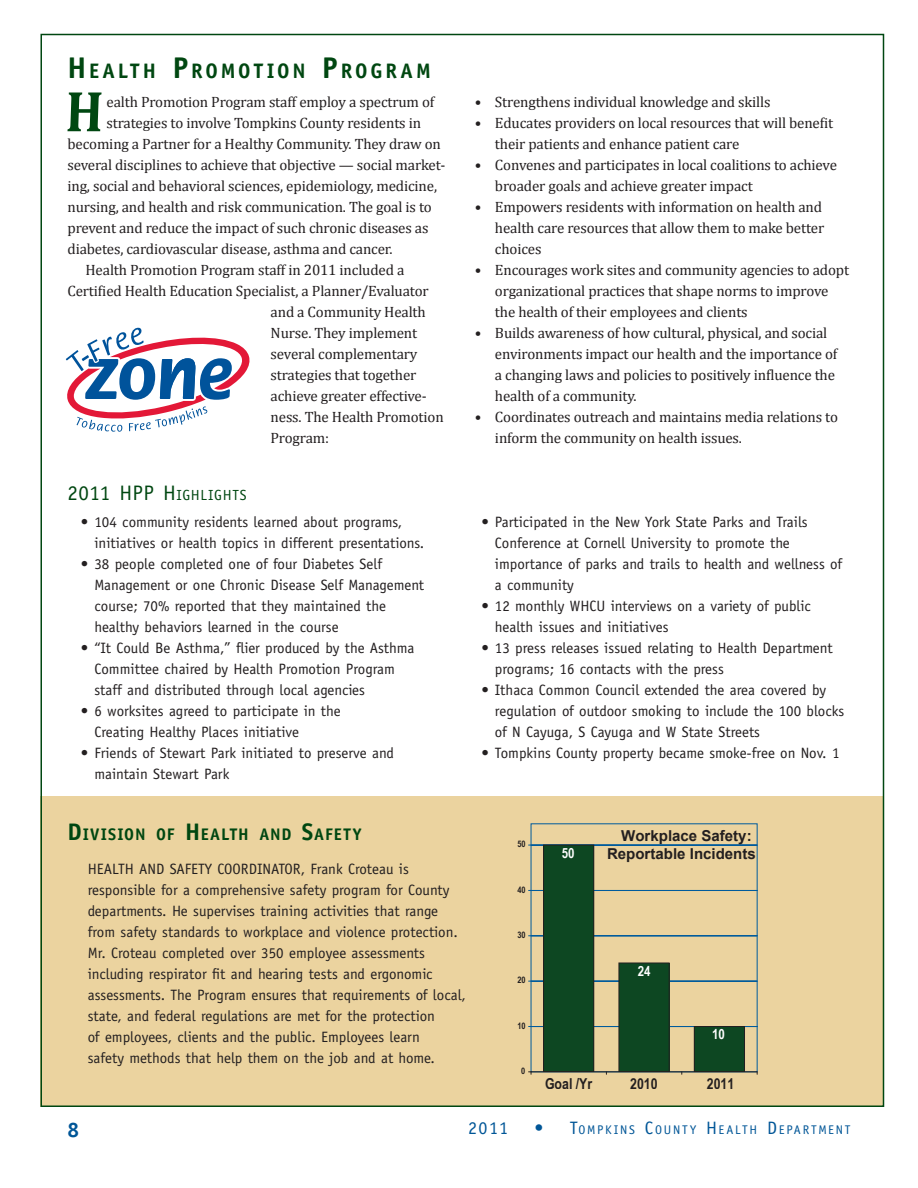
<style>
.page{position:relative;width:918px;height:1188px;background:#fff}
.page>*{position:absolute;margin:0;border:0;box-sizing:border-box;transform-origin:0 0}
.t1{font:700 58.2px "Cambria";color:#004711;scale:.9 1}
.t2{font:700 21px "Officina Sans";letter-spacing:.135em;color:#004711}
.t3{font:700 21px "Officina Sans";color:#005697}
.t4{font:18px "Officina Sans";color:#005697}
.t5{font:700 16.8px "Officina Sans";letter-spacing:.065em;color:#004711}
.t6{font:15px/21px "Officina Sans";color:#231f20}
.t7{font:15px/21px "Cambria";letter-spacing:-.01em;color:#231f20}
.t8{font:700 15px "Arial";color:#231f20}
.t9{font:700 15px "Arial Narrow";color:#231f20}
.t10{font:14.7px "Officina Sans";letter-spacing:.04em;color:#004711}
.t11{font:700 14.1px "Arial Narrow";color:#fff}
.t12{font:12.6px "Officina Sans";letter-spacing:.135em;color:#005697}
.t13{font:700 9px "Arial Narrow";color:#231f20}
.s1{font-size:30px}
.s2{font-size:21px}
.s3{font-size:24px}
.s4{font-size:18px}
</style>
<div class="page">
<div style="left:40px;top:796px;width:844px;height:311px;background:#ebd39f"></div>
<svg style="left:65px;top:327px;width:185px;height:105px"></svg>
<hr style="left:531px;top:1027px;width:226px;height:1px;background:#005b9c">
<hr style="left:531px;top:1026px;width:226px;height:1px;background:#005b9c">
<hr style="left:531px;top:981px;width:226px;height:1px;background:#005b9c">
<hr style="left:531px;top:936px;width:226px;height:1px;background:#005b9c">
<hr style="left:531px;top:890px;width:226px;height:1px;background:#005b9c">
<hr style="left:531px;top:845px;width:226px;height:1px;background:#005b9c">
<div style="left:544px;top:845px;width:50px;height:227px;background:#0d4722"></div>
<div style="left:543px;top:845px;width:51px;height:227px;border:1px solid #231f20"></div>
<div style="left:619px;top:963px;width:50px;height:109px;background:#0d4722"></div>
<div style="left:619px;top:963px;width:50px;height:109px;border:1px solid #231f20"></div>
<div style="left:694px;top:1027px;width:51px;height:45px;background:#0d4722"></div>
<div style="left:694px;top:1026px;width:51px;height:46px;border:1px solid #231f20"></div>
<hr style="left:531px;top:1072px;width:226px;height:1px;background:#231f20">
<h2 class="t2" style="left:68px;top:57px;width:365px"><span class="s1">H</span>EALTH <span class="s1">P</span> ROMOTION <span class="s1">P</span> ROGRAM</h2>
<h1 class="t1" style="left:65px;top:76px;width:46px">H</h1>
<p class="t7" style="left:107px;top:92px;width:329px">ealth Promotion Program staff employ a spectrum of</p>
<p class="t7" style="left:107px;top:113px;width:316px">strategies to involve Tompkins County residents in</p>
<p class="t7" style="left:67px;top:134px;width:375px">becoming a Partner for a Healthy Community. They draw on</p>
<p class="t7" style="left:67px;top:155px;width:380px">several disciplines to achieve that objective — social market-</p>
<p class="t7" style="left:67px;top:176px;width:371px">ing, social and behavioral sciences, epidemiology, medicine,</p>
<p class="t7" style="left:67px;top:197px;width:366px">nursing, and health and risk communication. The goal is to</p>
<p class="t7" style="left:67px;top:218px;width:363px">prevent and reduce the impact of such chronic diseases as</p>
<p class="t7" style="left:67px;top:239px;width:327px">diabetes, cardiovascular disease, asthma and cancer.</p>
<p class="t7" style="left:86px;top:260px;width:320px">Health Promotion Program staff in 2011 included a</p>
<p class="t7" style="left:67px;top:281px;width:363px">Certified Health Education Specialist, a Planner/Evaluator</p>
<p class="t7" style="left:271px;top:302px;width:157px">and a Community Health</p>
<p class="t7" style="left:271px;top:323px;width:148px">Nurse. They implement</p>
<p class="t7" style="left:271px;top:344px;width:148px">several complementary</p>
<p class="t7" style="left:271px;top:365px;width:147px">strategies that together</p>
<p class="t7" style="left:271px;top:386px;width:158px">achieve greater effective-</p>
<p class="t7" style="left:271px;top:407px;width:175px">ness. The Health Promotion</p>
<p class="t7" style="left:271px;top:428px;width:60px">Program:</p>
<p class="t10" style="left:67px;top:487px;width:181px"><span class="s2">2011 HPP H</span>IGH LIGHTS</p>
<p class="t6" style="left:94px;top:512px;width:329px;text-indent:-14px">• 104 community residents learned about programs, initiatives or health topics in different presentations.</p>
<p class="t6" style="left:94px;top:554px;width:331px;text-indent:-14px">• 38 people completed one of four Diabetes Self Management or one Chronic Disease Self Management course; 70% reported that they maintained the healthy behaviors learned in the course</p>
<p class="t6" style="left:94px;top:638px;width:321px;text-indent:-14px">• “It Could Be Asthma,” flier produced by the Asthma<br>Committee chaired by Health Promotion Program staff and distributed through local agencies</p>
<p class="t6" style="left:94px;top:701px;width:248px;text-indent:-14px">• 6 worksites agreed to participate in the<br>Creating Healthy Places initiative</p>
<p class="t6" style="left:94px;top:743px;width:301px;text-indent:-14px">• Friends of Stewart Park initiated to preserve and maintain Stewart Park</p>
<p class="t7" style="left:475px;top:92px;width:297px">• Strengthens individual knowledge and skills</p>
<p class="t7" style="left:495px;top:113px;width:340px;text-indent:-20px">• Educates providers on local resources that will benefit their patients and enhance patient care</p>
<p class="t7" style="left:495px;top:155px;width:344px;text-indent:-20px">• Convenes and participates in local coalitions to achieve broader goals and achieve greater impact</p>
<p class="t7" style="left:495px;top:197px;width:331px;text-indent:-20px">• Empowers residents with information on health and health care resources that allow them to make better choices</p>
<p class="t7" style="left:495px;top:260px;width:356px;text-indent:-20px">• Encourages work sites and community agencies to adopt organizational practices that shape norms to improve the health of their employees and clients</p>
<p class="t7" style="left:495px;top:323px;width:344px;text-indent:-20px">• Builds awareness of how cultural, physical, and social environments impact our health and the importance of a changing laws and policies to positively influence the health of a community.</p>
<p class="t7" style="left:495px;top:407px;width:345px;text-indent:-20px">• Coordinates outreach and maintains media relations to inform the community on health issues.</p>
<p class="t6" style="left:495px;top:512px;width:349px;text-indent:-14px">• Participated in the New York State Parks and Trails Conference at Cornell University to promote the importance of parks and trails to health and wellness of a community</p>
<p class="t6" style="left:495px;top:596px;width:317px;text-indent:-14px">• 12 monthly WHCU interviews on a variety of public health issues and initiatives</p>
<p class="t6" style="left:495px;top:638px;width:339px;text-indent:-14px">• 13 press releases issued relating to Health Department programs; 16 contacts with the press</p>
<p class="t6" style="left:495px;top:680px;width:351px;text-indent:-14px">• Ithaca Common Council extended the area covered by regulation of outdoor smoking to include the 100 blocks of N Cayuga, S Cayuga and W State Streets</p>
<p class="t6" style="left:481px;top:743px;width:360px">• Tompkins County property became smoke-free on Nov. 1</p>
<p class="t5" style="left:68px;top:823px;width:295px"><span class="s3">D</span>IVISION OF <span class="s3">H</span>EALTH AND <span class="s3">S</span>AFETY</p>
<p class="t6" style="left:88px;top:859px;width:97px">Health and Safety</p>
<p class="t6" style="left:217px;top:859px;width:16px">Coordi</p>
<p class="t6" style="left:263px;top:859px;width:17px">nator</p>
<p class="t6" style="left:88px;top:859px;width:380px;text-indent:213px">, Frank Croteau is responsible for a comprehensive safety program for County departments. He supervises training activities that range from safety standards to workplace and violence protection.<br>Mr. Croteau completed over 350 employee assessments including respirator fit and hearing tests and ergonomic assessments. The Program ensures that requirements of local, state, and federal regulations are met for the protection<br>of employees, clients and the public. Employees learn<br>safety methods that help them on the job and at home.</p>
<p class="t13" style="left:517px;top:837px;width:10px">50</p>
<p class="t13" style="left:517px;top:883px;width:10px">40</p>
<p class="t13" style="left:517px;top:928px;width:10px">30</p>
<p class="t13" style="left:517px;top:973px;width:10px">20</p>
<p class="t13" style="left:517px;top:1019px;width:10px">10</p>
<p class="t13" style="left:521px;top:1064px;width:6px">0</p>
<p class="t8" style="left:621px;top:826px;width:132px">Workplace Safety:</p>
<p class="t11" style="left:562px;top:842px;width:14px">50</p>
<p class="t8" style="left:607px;top:844px;width:150px">Reportable Incidents</p>
<p class="t11" style="left:638px;top:960px;width:14px">24</p>
<p class="t11" style="left:712px;top:1023px;width:14px">10</p>
<p class="t9" style="left:545px;top:1072px;width:49px">Goal /Yr</p>
<p class="t9" style="left:630px;top:1072px;width:29px">2010</p>
<p class="t9" style="left:707px;top:1072px;width:29px">2011</p>
<h2 class="t3" style="left:68px;top:1117px;width:13px">8</h2>
<p class="t4" style="left:468px;top:1117px;width:41px">2011</p>
<p class="t12" style="left:534px;top:1122px;width:316px"><span class="s4">• T</span>OMPKINS <span class="s4">C</span>OUNT Y <span class="s4">H</span>EALTH <span class="s4">D</span>EPARTMENT</p>
</div>
